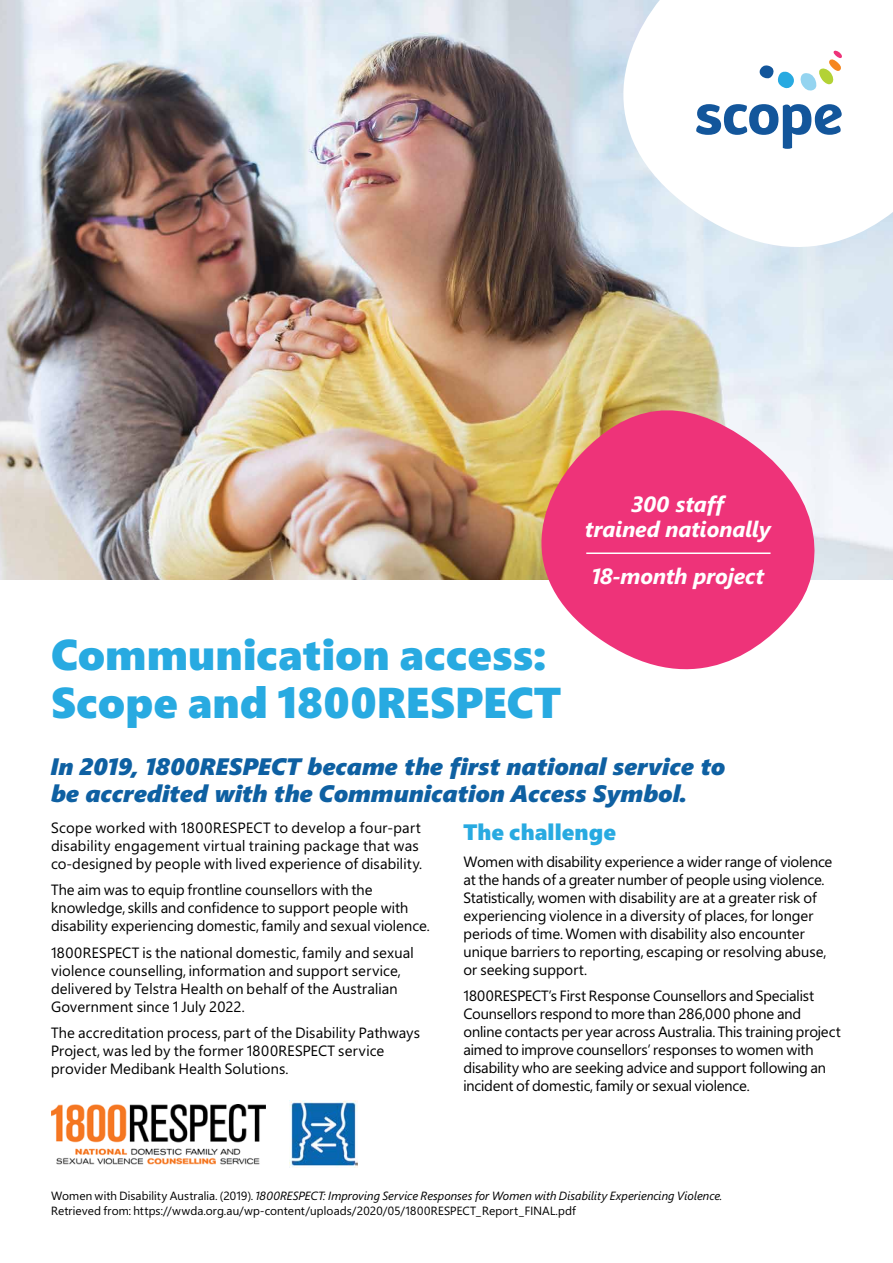
<style>
.page{position:relative;width:893px;height:1263px;background:#fff}
.page>*{position:absolute;margin:0;border:0;box-sizing:border-box;transform-origin:0 0}
.t1{font:43.5px/48px "Segoe UI Black";letter-spacing:-.005em;color:#28aae1}
.t2{font:italic 24px/27px "Segoe UI Black";letter-spacing:-.01em;color:#0e60a2}
.t3{font:22.5px "Segoe UI Black";color:#28aae1}
.t4{font:italic 22.2px/25.8px "Segoe UI Bold";color:#fff;text-align:center}
.t5{font:15px/18px "Segoe UI Regular";color:#000}
.t6{font:12px "Segoe UI Italic";letter-spacing:.005em;color:#000}
.t7{font:12px "Segoe UI Regular";letter-spacing:.005em;color:#000}
.s1{font-family:"Segoe UI Regular"}
</style>
<div class="page">
<img style="left:0;top:0;width:893px;height:579px">
<svg style="left:589px;top:0;width:304px;height:287px"></svg>
<svg style="left:696px;top:104px;width:146px;height:45px"></svg>
<svg style="left:759px;top:51px;width:83px;height:41px"></svg>
<svg style="left:513px;top:389px;width:315px;height:281px;fill:#ee3379"></svg>
<hr style="left:586px;top:552px;width:184px;height:2px;background:#fff">
<img style="left:51px;top:1104px;width:215px;height:61px">
<img style="left:290px;top:1100px;width:67px;height:67px">
<h3 class="t4" style="left:585px;top:491px;width:187px">300 staff<br>trained nationally</h3>
<h3 class="t4" style="left:592px;top:564px;width:174px">18-month project</h3>
<h1 class="t1" style="left:51px;top:631px;width:512px">Communication access:<br>Scope and 1800RESPECT</h1>
<h2 class="t2" style="left:51px;top:753px;width:676px">In 2019, 1800RESPECT became the first national service to be accredited with the Communication Access Symbol.</h2>
<p class="t5" style="left:51px;top:819px;width:372px">Scope worked with 1800RESPECT to develop a four-part disability engagement virtual training package that was co-designed by people with lived experience of disability.</p>
<p class="t5" style="left:51px;top:881px;width:380px">The aim was to equip frontline counsellors with the knowledge, skills and confidence to support people with disability experiencing domestic, family and sexual violence.</p>
<p class="t5" style="left:51px;top:944px;width:364px">1800RESPECT is the national domestic, family and sexual violence counselling, information and support service, delivered by Telstra Health on behalf of the Australian Government since 1 July 2022.</p>
<p class="t5" style="left:51px;top:1024px;width:371px">The accreditation process, part of the Disability Pathways<br>Project, was led by the former 1800RESPECT service provider Medibank Health Solutions.</p>
<h3 class="t3" style="left:463px;top:819px;width:154px">The challenge</h3>
<p class="t5" style="left:463px;top:853px;width:371px">Women with disability experience a wider range of violence at the hands of a greater number of people using violence.<br>Statistically, women with disability are at a greater risk of experiencing violence in a diversity of places, for longer periods of time. Women with disability also encounter unique barriers to reporting, escaping or resolving abuse, or seeking support.</p>
<p class="t5" style="left:463px;top:987px;width:379px">1800RESPECT’s First Response Counsellors and Specialist Counsellors respond to more than 286,000 phone and online contacts per year across Australia. This training project aimed to improve counsellors’ responses to women with disability who are seeking advice and support following an incident of domestic, family or sexual violence.</p>
<p class="t6" style="left:51px;top:1189px;width:673px"><span class="s1">Women with Disability Australia. (2019).</span> 1800RESPECT: Improving Service Responses for Women with Disability Experiencing Violence.</p>
<p class="t7" style="left:51px;top:1203px;width:526px">Retrieved from: https://wwda.org.au/wp-content/uploads/2020/05/1800RESPECT_Report_FINAL.pdf</p>
</div>
